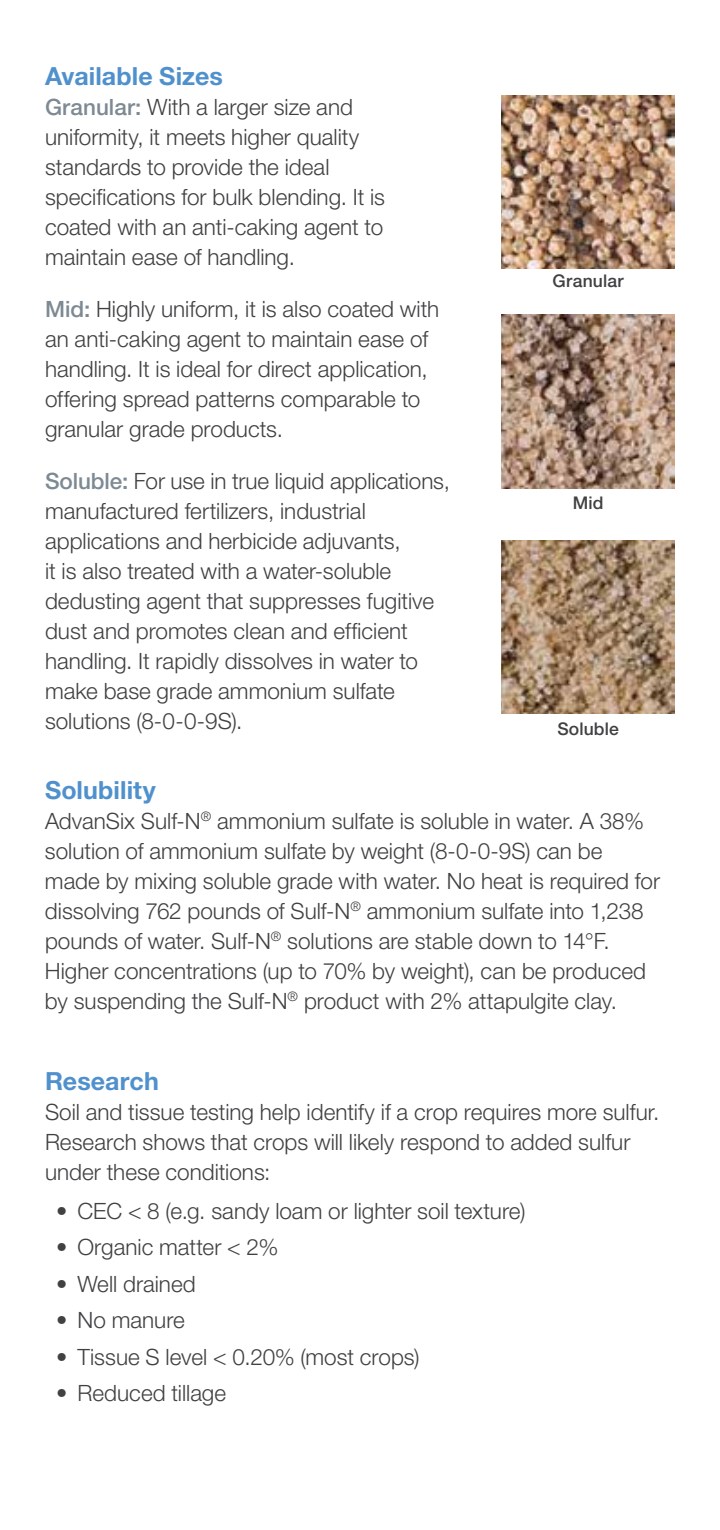
<style>
.page{position:relative;width:720px;height:1530px;background:#fff}
.page>*{position:absolute;margin:0;border:0;box-sizing:border-box;transform-origin:0 0}
.t1{font:700 25px "Helvetica Neue LT";letter-spacing:.005em;color:#5091cd}
.t2{font:300 22.5px/30px "Helvetica Neue LT";color:#414042}
.t3{font:500 17.5px "Helvetica Neue LT";letter-spacing:.01em;color:#414042}
.s1{font-weight:500;color:#7d8a94}
.s2{font-weight:400}
</style>
<div class="page">
<img style="left:501px;top:95px;width:174px;height:174px">
<img style="left:501px;top:315px;width:174px;height:173px">
<img style="left:501px;top:540px;width:174px;height:173px">
<p class="t1" style="left:45px;top:60px;width:179px">Available Sizes</p>
<p class="t2" style="left:45px;top:91px;width:342px"><span class="s1">Granular:</span> With a larger size and uniformity, it meets higher quality standards to provide the ideal specifications for bulk blending. It is coated with an anti-caking agent to maintain ease of handling.</p>
<p class="t2" style="left:45px;top:294px;width:396px"><span class="s1">Mid:</span> Highly uniform, it is also coated with an anti-caking agent to maintain ease of handling. It is ideal for direct application, offering spread patterns comparable to granular grade products.</p>
<p class="t2" style="left:45px;top:466px;width:406px"><span class="s1">Soluble:</span> For use in true liquid applications, manufactured fertilizers, industrial applications and herbicide adjuvants,<br>it is also treated with a water-soluble dedusting agent that suppresses fugitive dust and promotes clean and efficient handling. It rapidly dissolves in water to make base grade ammonium sulfate solutions (8-0-0-9S).</p>
<p class="t3" style="left:553px;top:271px;width:73px">Granular</p>
<p class="t3" style="left:573px;top:493px;width:32px">Mid</p>
<p class="t3" style="left:557px;top:718px;width:63px">Soluble</p>
<p class="t1" style="left:45px;top:774px;width:112px">Solubility</p>
<p class="t2" style="left:45px;top:805px;width:617px">AdvanSix Sulf-N<sup>®</sup> ammonium sulfate is soluble in water. A 38% solution of ammonium sulfate by weight (8-0-0-9S) can be made by mixing soluble grade with water. No heat is required for dissolving 762 pounds of Sulf-N<sup>®</sup> ammonium sulfate into 1,238 pounds of water. Sulf-N<sup>®</sup> solutions are stable down to 14°F.<br>Higher concentrations (up to 70% by weight), can be produced by suspending the Sulf-N<sup>®</sup> product with 2% attapulgite clay.</p>
<p class="t1" style="left:45px;top:1066px;width:115px">Research</p>
<p class="t2" style="left:45px;top:1097px;width:616px">Soil and tissue testing help identify if a crop requires more sulfur.<br>Research shows that crops will likely respond to added sulfur under these conditions:</p>
<p class="t2" style="left:56px;top:1195px;width:471px"><span class="s2">•</span> CEC &lt; 8 (e.g. sandy loam or lighter soil texture)</p>
<p class="t2" style="left:56px;top:1232px;width:224px"><span class="s2">•</span> Organic matter &lt; 2%</p>
<p class="t2" style="left:56px;top:1268px;width:141px"><span class="s2">•</span> Well drained</p>
<p class="t2" style="left:56px;top:1305px;width:130px"><span class="s2">•</span> No manure</p>
<p class="t2" style="left:56px;top:1341px;width:365px"><span class="s2">•</span> Tissue S level &lt; 0.20% (most crops)</p>
<p class="t2" style="left:56px;top:1378px;width:171px"><span class="s2">•</span> Reduced tillage</p>
</div>
